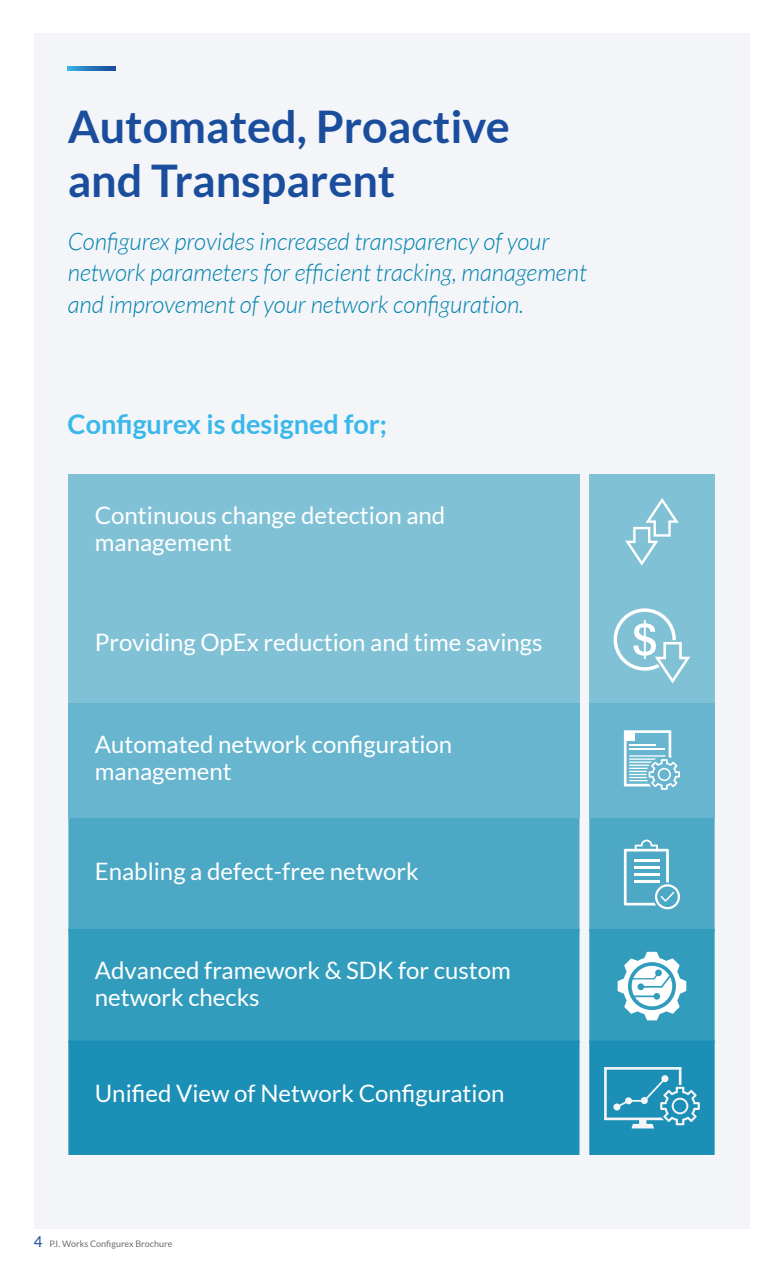
<style>
.page{position:relative;width:783px;height:1263px;background:#fff}
.page>*{position:absolute;margin:0;border:0;box-sizing:border-box;transform-origin:0 0}
.t1{font:700 45px/54px "Lato";color:#1a4e9d}
.t2{font:700 27px "Lato";color:#39b8ea}
.t3{font:24px/27px "Lato";color:#fff}
.t4{font:italic 300 24px/31.5px "Lato";color:#0283ad}
.t5{font:9px "Lato";color:#6d6e71}
.s1{font-size:15px;color:#1c4d9e}
</style>
<div class="page">
<div style="left:34px;top:33px;width:715px;height:1196px;background:#f4f5f9"></div>
<svg style="left:68px;top:67px;width:48px;height:4px"></svg>
<div style="left:68px;top:817px;width:511px;height:115px;background:#4ca8c5"></div>
<div style="left:68px;top:703px;width:511px;height:114px;background:#67b5cf"></div>
<div style="left:589px;top:817px;width:125px;height:115px;background:#4ca8c5"></div>
<div style="left:68px;top:929px;width:511px;height:114px;background:#329cbd"></div>
<div style="left:589px;top:929px;width:125px;height:114px;background:#329cbd"></div>
<div style="left:68px;top:1040px;width:511px;height:115px;background:#1b8fb5"></div>
<div style="left:589px;top:1040px;width:125px;height:115px;background:#1b8fb5"></div>
<div style="left:589px;top:703px;width:125px;height:114px;background:#67b5cf"></div>
<div style="left:68px;top:589px;width:511px;height:114px;background:#81c1d6"></div>
<div style="left:589px;top:589px;width:125px;height:114px;background:#81c1d6"></div>
<div style="left:68px;top:474px;width:511px;height:115px;background:#81c1d6"></div>
<div style="left:589px;top:474px;width:125px;height:115px;background:#81c1d6"></div>
<svg style="left:625px;top:498px;width:53px;height:68px"></svg>
<svg style="left:613px;top:608px;width:77px;height:75px"></svg>
<svg style="left:623px;top:730px;width:56px;height:60px"></svg>
<svg style="left:623px;top:839px;width:56px;height:70px"></svg>
<svg style="left:604px;top:1067px;width:95px;height:61px"></svg>
<svg style="left:617px;top:952px;width:69px;height:68px"></svg>
<h1 class="t1" style="left:68px;top:99px;width:443px">Automated, Proactive and Transparent</h1>
<p class="t4" style="left:68px;top:226px;width:520px">Configurex provides increased transparency of your network parameters for efficient tracking, management and improvement of your network configuration.</p>
<p class="t2" style="left:68px;top:409px;width:321px">Configurex is designed for;</p>
<p class="t3" style="left:95px;top:501px;width:352px">Continuous change detection and management</p>
<p class="t3" style="left:95px;top:629px;width:449px">Providing OpEx reduction and time savings</p>
<p class="t3" style="left:95px;top:731px;width:359px">Automated network configuration management</p>
<p class="t3" style="left:95px;top:858px;width:325px">Enabling a defect-free network</p>
<p class="t3" style="left:95px;top:957px;width:417px">Advanced framework &amp; SDK for custom network checks</p>
<p class="t3" style="left:95px;top:1080px;width:411px">Unified View of Network Configuration</p>
<p class="t5" style="left:34px;top:1239px;width:140px"><span class="s1">4</span> P.I. Works Configurex Brochure</p>
</div>
